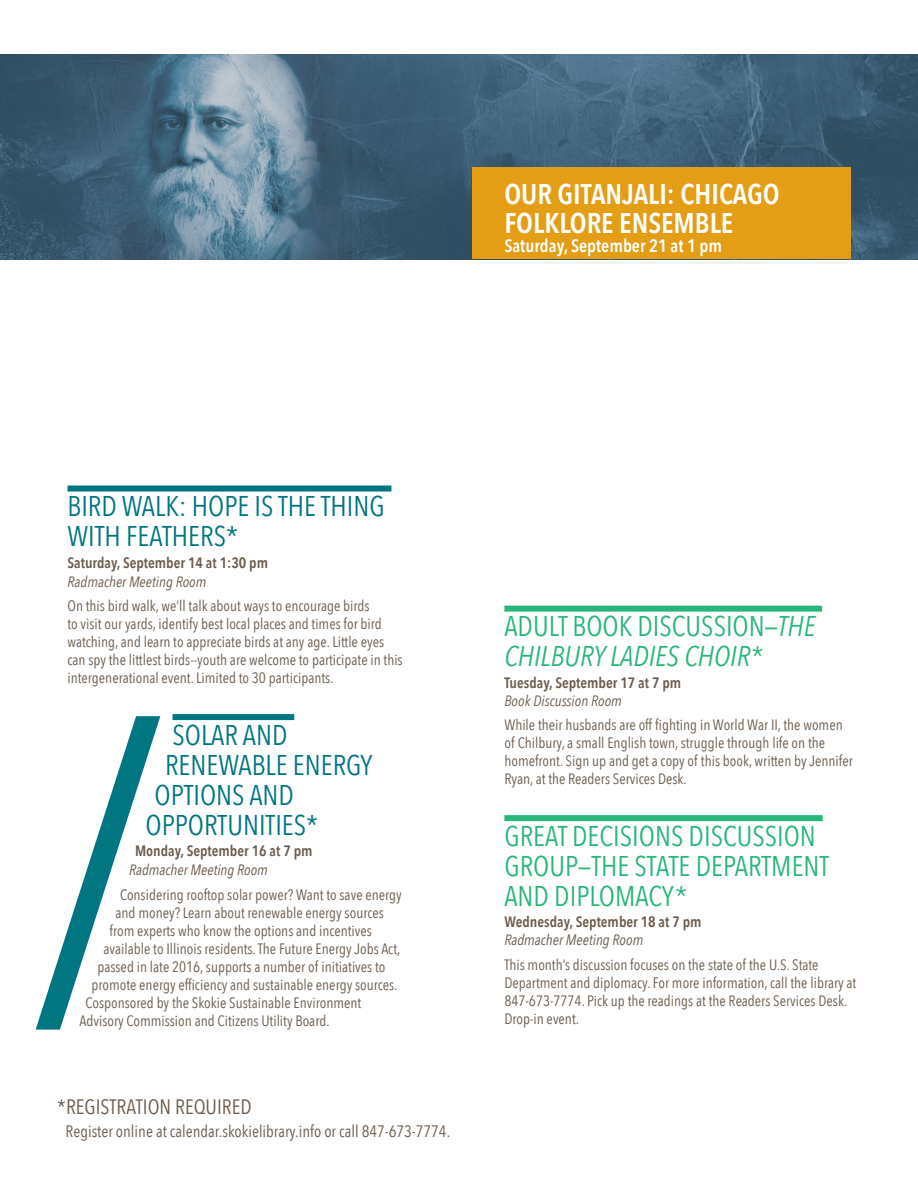
<style>
.page{position:relative;width:918px;height:1188px;background:#fff}
.page>*{position:absolute;margin:0;border:0;box-sizing:border-box;transform-origin:0 0}
.t1{font:28.5px/30px "Avenir Next Condensed";color:#007680}
.t2{font:28.5px/30px "Avenir Next Condensed";color:#28b67a}
.t3{font:italic 28.5px/30px "Avenir Next Condensed";color:#28b67a}
.t4{font:600 28.5px/28.5px "Avenir Next Condensed";color:#fff}
.t5{font:20.85px "Avenir Next Condensed";color:#6c5b4b}
.t6{font:600 18px "Avenir Next Condensed";color:#fff}
.t7{font:16.5px "Avenir Next Condensed";color:#6c5b4b}
.t8{font:15px/18px "Avenir Next Condensed";color:#6c5b4b}
.t9{font:600 15px "Avenir Next Condensed";color:#6c5b4b}
.t10{font:italic 15px "Avenir Next Condensed";color:#6c5b4b}
.s1{font-style:normal}
.s2{font-style:italic}
</style>
<div class="page">
<svg style="left:36px;top:716px;width:124px;height:314px"></svg>
<img style="left:0;top:54px;width:918px;height:205px">
<div style="left:472px;top:168px;width:379px;height:91px;background:#e39e16"></div>
<div style="left:68px;top:486px;width:323px;height:6px;background:#007680"></div>
<div style="left:172px;top:714px;width:122px;height:6px;background:#007680"></div>
<div style="left:504px;top:606px;width:318px;height:6px;background:#28b67a"></div>
<div style="left:504px;top:815px;width:319px;height:6px;background:#28b67a"></div>
<h1 class="t4" style="left:504px;top:179px;width:277px">OUR GITANJALI: CHICAGO<br>FOLKLORE ENSEMBLE</h1>
<p class="t6" style="left:504px;top:230px;width:219px">Saturday, September 21 at 1 pm</p>
<h1 class="t1" style="left:68px;top:490px;width:319px">BIRD WALK: HOPE IS THE THING<br>WITH FEATHERS*</h1>
<p class="t9" style="left:68px;top:549px;width:202px">Saturday, September 14 at 1:30 pm</p>
<p class="t10" style="left:68px;top:572px;width:140px">Radmacher Meeting Room</p>
<p class="t8" style="left:68px;top:596px;width:337px">On this bird walk, we’ll talk about ways to encourage birds<br>to visit our yards, identify best local places and times for bird watching, and learn to appreciate birds at any age. Little eyes can spy the littlest birds--youth are welcome to participate in this intergenerational event. Limited to 30 participants.</p>
<h1 class="t1" style="left:172px;top:719px;width:116px">SOLAR AND</h1>
<h1 class="t1" style="left:165px;top:749px;width:209px">RENEWABLE ENERGY</h1>
<h1 class="t1" style="left:155px;top:779px;width:141px">OPTIONS AND</h1>
<h1 class="t1" style="left:146px;top:809px;width:174px">OPPORTUNITIES*</h1>
<p class="t9" style="left:135px;top:838px;width:179px">Monday, September 16 at 7 pm</p>
<p class="t10" style="left:129px;top:861px;width:140px">Radmacher Meeting Room</p>
<p class="t8" style="left:120px;top:885px;width:283px">Considering rooftop solar power? Want to save energy</p>
<p class="t8" style="left:116px;top:903px;width:270px">and money? Learn about renewable energy sources</p>
<p class="t8" style="left:110px;top:921px;width:264px">from experts who know the options and incentives</p>
<p class="t8" style="left:104px;top:939px;width:298px">available to Illinois residents. The Future Energy Jobs Act,</p>
<p class="t8" style="left:98px;top:957px;width:290px">passed in late 2016, supports a number of initiatives to</p>
<p class="t8" style="left:92px;top:975px;width:308px">promote energy efficiency and sustainable energy sources.</p>
<p class="t8" style="left:86px;top:993px;width:277px">Cosponsored by the Skokie Sustainable Environment</p>
<p class="t8" style="left:79px;top:1011px;width:252px">Advisory Commission and Citizens Utility Board.</p>
<h2 class="t5" style="left:57px;top:1089px;width:196px">*REGISTRATION REQUIRED</h2>
<p class="t7" style="left:66px;top:1117px;width:386px">Register online at calendar.skokielibrary.info or call 847-673-7774.</p>
<h1 class="t3" style="left:504px;top:611px;width:312px"><span class="s1">ADULT BOOK DISCUSSION—</span>THE<br>CHILBURY LADIES CHOIR*</h1>
<p class="t9" style="left:504px;top:670px;width:178px">Tuesday, September 17 at 7 pm</p>
<p class="t10" style="left:504px;top:691px;width:119px">Book Discussion Room</p>
<p class="t8" style="left:504px;top:716px;width:350px">While their husbands are off fighting in World War II, the women of Chilbury, a small English town, struggle through life on the homefront. Sign up and get a copy of this book, written by Jennifer Ryan, at the Readers Services Desk.</p>
<h1 class="t2" style="left:504px;top:820px;width:326px">GREAT DECISIONS DISCUSSION<br>GROUP—THE STATE DEPARTMENT<br>AND DIPLOMACY<span class="s2">*</span></h1>
<p class="t9" style="left:504px;top:909px;width:199px">Wednesday, September 18 at 7 pm</p>
<p class="t10" style="left:504px;top:931px;width:140px">Radmacher Meeting Room</p>
<p class="t8" style="left:504px;top:955px;width:353px">This month’s discussion focuses on the state of the U.S. State Department and diplomacy. For more information, call the library at 847-673-7774. Pick up the readings at the Readers Services Desk.<br>Drop-in event.</p>
</div>
